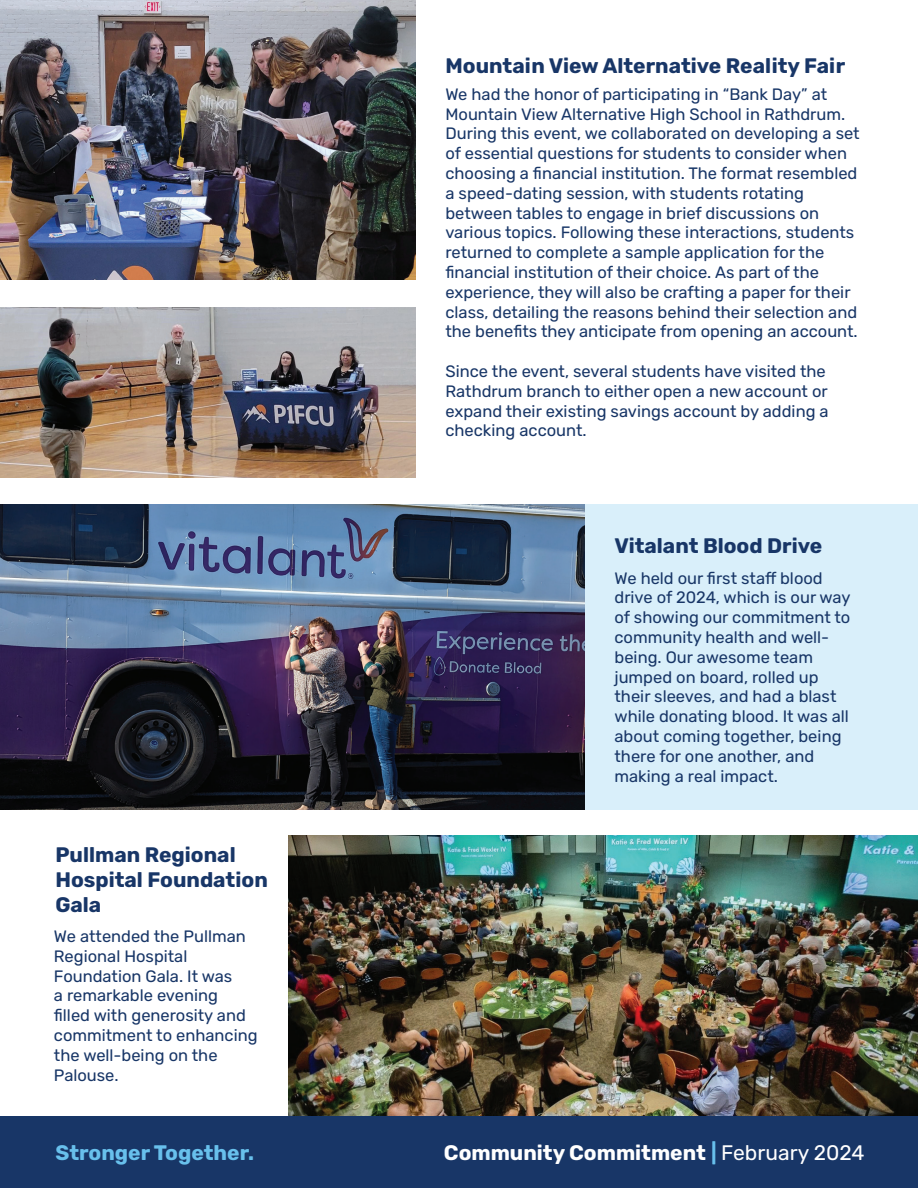
<style>
.page{position:relative;width:918px;height:1188px;background:#fff}
.page>*{position:absolute;margin:0;border:0;box-sizing:border-box;transform-origin:0 0}
.t1{font:700 21px/25.2px "Rubik";color:#183667}
.t2{font:700 21px "Rubik";color:#fff}
.t3{font:700 21px "Rubik";color:#68c0ec}
.t4{font:16.5px/19.8px "Rubik";color:#183667}
.s1{color:#68c0ec}
.s2{font-weight:400}
</style>
<div class="page">
<div style="left:0;top:1116px;width:918px;height:72px;background:#183667"></div>
<img style="left:288px;top:836px;width:630px;height:280px">
<div style="left:537px;top:505px;width:381px;height:305px;background:#d9effa"></div>
<img style="left:0;top:505px;width:584px;height:305px">
<img style="left:0;top:307px;width:415px;height:170px">
<img style="left:0;top:0;width:415px;height:280px">
<p class="t1" style="left:445px;top:54px;width:401px">Mountain View Alternative Reality Fair</p>
<p class="t4" style="left:445px;top:85px;width:416px">We had the honor of participating in “Bank Day” at Mountain View Alternative High School in Rathdrum.<br>During this event, we collaborated on developing a set of essential questions for students to consider when choosing a financial institution. The format resembled a speed-dating session, with students rotating between tables to engage in brief discussions on various topics. Following these interactions, students returned to complete a sample application for the financial institution of their choice. As part of the experience, they will also be crafting a paper for their class, detailing the reasons behind their selection and the benefits they anticipate from opening an account.</p>
<p class="t4" style="left:445px;top:362px;width:385px">Since the event, several students have visited the Rathdrum branch to either open a new account or expand their existing savings account by adding a checking account.</p>
<p class="t1" style="left:615px;top:534px;width:209px">Vitalant Blood Drive</p>
<p class="t1" style="left:55px;top:843px;width:214px">Pullman Regional<br>Hospital Foundation<br>Gala</p>
<p class="t4" style="left:54px;top:927px;width:205px">We attended the Pullman<br>Regional Hospital<br>Foundation Gala. It was<br>a remarkable evening filled with generosity and commitment to enhancing the well-being on the<br>Palouse.</p>
<p class="t4" style="left:615px;top:568px;width:238px">We held our first staff blood drive of 2024, which is our way of showing our commitment to community health and well&shy;being. Our awesome team jumped on board, rolled up their sleeves, and had a blast while donating blood. It was all about coming together, being there for one another, and making a real impact.</p>
<p class="t3" style="left:55px;top:1141px;width:200px">Stronger Together.</p>
<p class="t2" style="left:444px;top:1141px;width:422px">Community Commitment <span class="s1">|</span> <span class="s2">February 2024</span></p>
</div>
